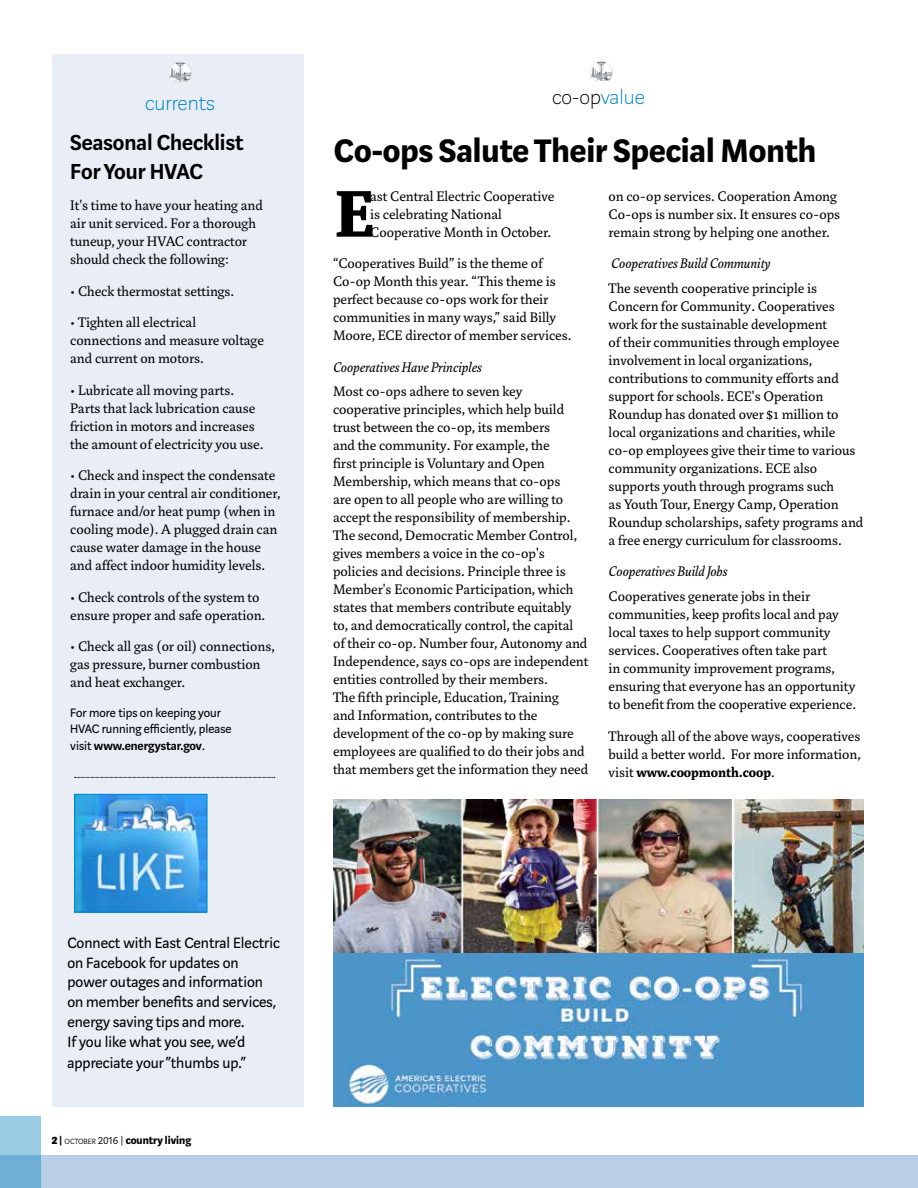
<style>
.page{position:relative;width:918px;height:1188px;background:#fff}
.page>*{position:absolute;margin:0;border:0;box-sizing:border-box;transform-origin:0 0}
.t1{font:900 71.7px "Marat Pro";color:#000}
.t2{font:700 36px "Marat Sans";color:#000}
.t3{font:600 24px/28.8px "Marat Sans";color:#000}
.t4{font:100 22.5px "Marat Sans";color:#000}
.t5{font:100 22.5px "Marat Sans";color:#0081bf}
.t6{font:16.5px/19.8px "Marat Sans";color:#000}
.t7{font:15px/18px "Marat Pro";color:#000}
.t8{font:italic 15px "Marat Pro";color:#000}
.t9{font:13.5px/16.2px "Marat Sans";color:#000}
.t10{font:700 12px "Marat Sans";color:#000}
.s1{font-weight:600}
.s2{color:#0081bf}
.s3{font-weight:700}
.s4{font-weight:900}
.s5{font-weight:300;font-size:8.4px}
.s6{font-weight:300}
</style>
<div class="page">
<div style="left:52px;top:54px;width:252px;height:1053px;background:#e8edf6"></div>
<div style="left:0;top:1155px;width:918px;height:33px;background:#b9cee7"></div>
<img style="left:169px;top:62px;width:23px;height:20px">
<svg style="left:0;top:1117px;width:41px;height:71px;background:#86bfde"></svg>
<img style="left:77px;top:796px;width:128px;height:114px">
<div style="left:75px;top:794px;width:132px;height:118px;border:1px solid #0081bf"></div>
<svg style="left:75px;top:777px;width:200px;height:1px"></svg>
<img style="left:590px;top:61px;width:23px;height:20px">
<img style="left:333px;top:799px;width:531px;height:307px">
<h3 class="t5" style="left:145px;top:91px;width:71px">currents</h3>
<h3 class="t3" style="left:70px;top:129px;width:175px">Seasonal Checklist<br>For Your HVAC</h3>
<p class="t7" style="left:70px;top:197px;width:194px">It's time to have your heating and air unit serviced. For a thorough tuneup, your HVAC contractor should check the following:</p>
<p class="t7" style="left:70px;top:282px;width:166px">• Check thermostat settings.</p>
<p class="t7" style="left:70px;top:314px;width:195px">• Tighten all electrical connections and measure voltage and current on motors.</p>
<p class="t7" style="left:70px;top:381px;width:195px">• Lubricate all moving parts.<br>Parts that lack lubrication cause friction in motors and increases the amount of electricity you use.</p>
<p class="t7" style="left:70px;top:467px;width:212px">• Check and inspect the condensate drain in your central air conditioner, furnace and/or heat pump (when in cooling mode). A plugged drain can cause water damage in the house and affect indoor humidity levels.</p>
<p class="t7" style="left:70px;top:588px;width:197px">• Check controls of the system to ensure proper and safe operation.</p>
<p class="t7" style="left:70px;top:638px;width:206px">• Check all gas (or oil) connections, gas pressure, burner combustion and heat exchanger.</p>
<p class="t9" style="left:70px;top:705px;width:163px">For more tips on keeping your<br>HVAC running efficiently, please visit <span class="s1">www.energystar.gov</span>.</p>
<h3 class="t4" style="left:552px;top:85px;width:94px">co-op<span class="s2">value</span></h3>
<h2 class="t2" style="left:334px;top:132px;width:484px">Co-ops Salute Their Special Month</h2>
<h1 class="t1" style="left:335px;top:171px;width:40px">E</h1>
<p class="t7" style="left:370px;top:187px;width:186px">ast Central Electric Cooperative is celebrating National<br>Cooperative Month in October.</p>
<p class="t7" style="left:333px;top:255px;width:240px">“Cooperatives Build” is the theme of Co-op Month this year. “This theme is perfect because co-ops work for their communities in many ways,” said Billy Moore, ECE director of member services.</p>
<p class="t8" style="left:333px;top:358px;width:150px">Cooperatives Have Principles</p>
<p class="t7" style="left:333px;top:383px;width:257px">Most co-ops adhere to seven key cooperative principles, which help build trust between the co-op, its members<br>and the community. For example, the<br>first principle is Voluntary and Open Membership, which means that co-ops<br>are open to all people who are willing to accept the responsibility of membership.<br>The second, Democratic Member Control, gives members a voice in the co-op's policies and decisions. Principle three is Member's Economic Participation, which states that members contribute equitably to, and democratically control, the capital of their co-op. Number four, Autonomy and Independence, says co-ops are independent entities controlled by their members.<br>The fifth principle, Education, Training<br>and Information, contributes to the development of the co-op by making sure employees are qualified to do their jobs and that members get the information they need</p>
<p class="t7" style="left:609px;top:187px;width:233px">on co-op services. Cooperation Among<br>Co-ops is number six. It ensures co-ops remain strong by helping one another.</p>
<p class="t8" style="left:611px;top:255px;width:160px">Cooperatives Build Community</p>
<p class="t7" style="left:609px;top:279px;width:256px">The seventh cooperative principle is Concern for Community. Cooperatives work for the sustainable development<br>of their communities through employee involvement in local organizations, contributions to community efforts and support for schools. ECE's Operation Roundup has donated over $1 million to local organizations and charities, while co-op employees give their time to various community organizations. ECE also supports youth through programs such<br>as Youth Tour, Energy Camp, Operation Roundup scholarships, safety programs and a free energy curriculum for classrooms.</p>
<p class="t8" style="left:609px;top:563px;width:121px">Cooperatives Build Jobs</p>
<p class="t7" style="left:609px;top:588px;width:249px">Cooperatives generate jobs in their communities, keep profits local and pay local taxes to help support community services. Cooperatives often take part<br>in community improvement programs, ensuring that everyone has an opportunity to benefit from the cooperative experience.</p>
<p class="t7" style="left:609px;top:727px;width:254px;text-align:justify">Through all of the above ways, cooperatives build a better world. For more information, visit <span class="s3">www.coopmonth.coop</span>.</p>
<p class="t6" style="left:67px;top:933px;width:214px">Connect with East Central Electric on Facebook for updates on power outages and information on member benefits and services, energy saving tips and more.<br>If you like what you see, we’d</p>
<p class="t6" style="left:67px;top:1054px;width:180px">appreciate your “thumbs up.”</p>
<p class="t10" style="left:52px;top:1134px;width:141px"><span class="s4">2 |</span> <span class="s5">OCTOBER</span> <span class="s6">2016 |</span> country living</p>
</div>
